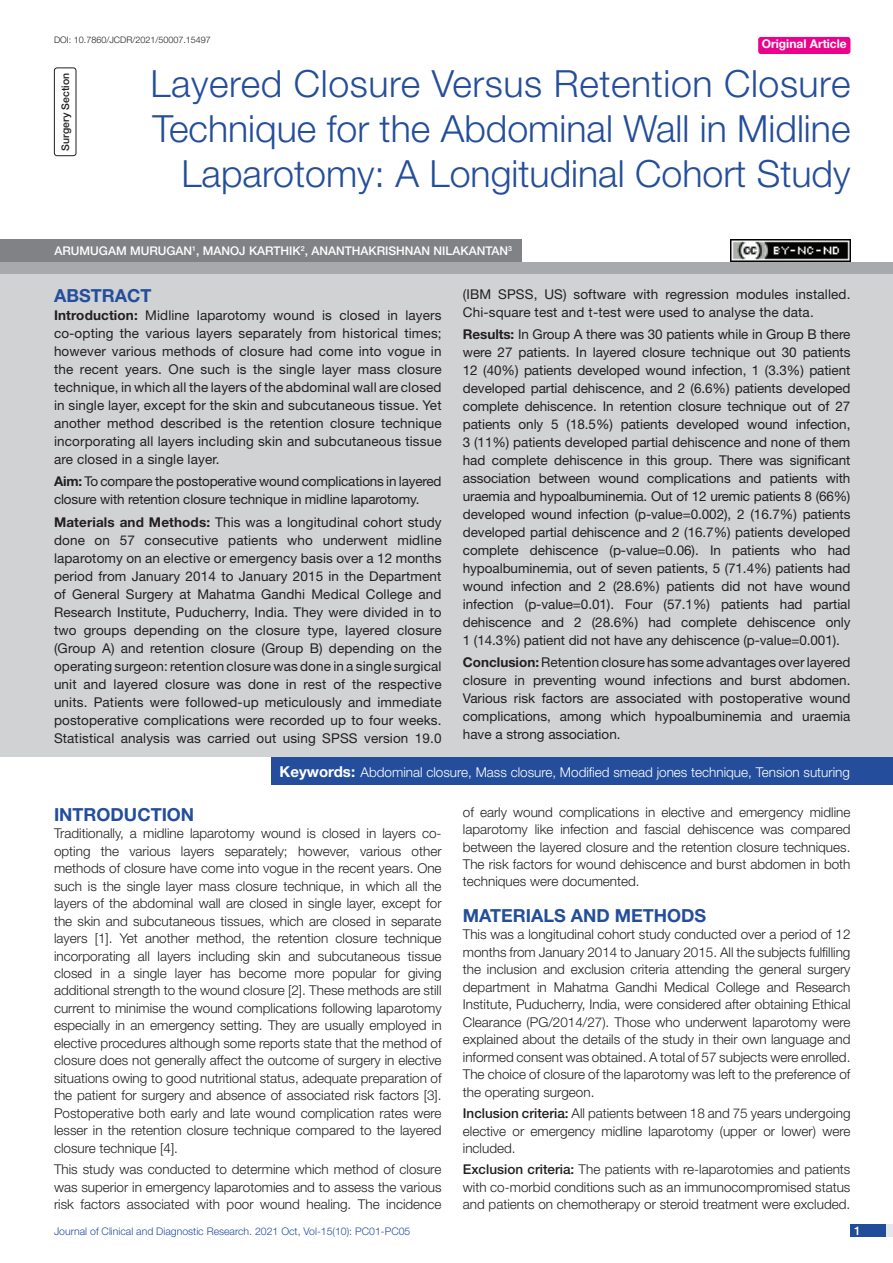
<style>
.page{position:relative;width:893px;height:1263px;background:#fff}
.page>*{position:absolute;margin:0;border:0;box-sizing:border-box;transform-origin:0 0}
.t1{font:300 37.5px/45px "Helvetica Neue";color:#244e9b;text-align:right}
.Heading{font:700 18px "Helvetica Neue";color:#244e9b}
.Abstract_head{font:700 18px "Helvetica Neue";color:#244e9b}
.Abstract_Text{font:13.5px/18px "Helvetica Neue";color:#231f20;text-align:justify}
.Body_text{font:300 13.5px/17.5px "Helvetica Neue";color:#231f20;text-align:justify}
.Key_words{font:300 13.5px "Helvetica Neue";color:#fff}
.Author{font:500 12px "Helvetica Neue";color:#fff}
.t2{font:700 12px "Helvetica Neue";color:#fff}
.t3{font:300 10.5px "Helvetica Neue";color:#244e9b}
.section{font:500 10.5px "Helvetica Neue";color:#231f20}
.DOI{font:300 9px "Helvetica Neue";color:#231f20}
.s1{font-weight:700}
.s2{font-weight:700;font-size:15px}
.s3{font-weight:500}
</style>
<div class="page">
<div style="left:850px;top:1224px;width:43px;height:13px;background:#e6e7e9"></div>
<div style="left:850px;top:1224px;width:35px;height:13px;background:#214c99"></div>
<div style="left:758px;top:37px;width:92px;height:17px;background:#ed028c;border-radius:3px"></div>
<div style="left:54px;top:68px;width:22px;height:88px;border:1px solid #231f20;border-radius:3px"></div>
<div style="left:0;top:262px;width:893px;height:12px;background:#a8a9ad"></div>
<div style="left:0;top:239px;width:522px;height:23px;background:#808285"></div>
<div style="left:0;top:274px;width:893px;height:483px;background:#d1d2d4"></div>
<div style="left:272px;top:757px;width:621px;height:28px;background:#244e9b"></div>
<img style="left:730px;top:239px;width:120px;height:23px">
<p class="DOI" style="left:54px;top:35px;width:158px">DOI: 10.7860/JCDR/2021/50007.15497</p>
<p class="t2" style="left:762px;top:37px;width:87px">Original Article</p>
<p class="section" style="left:59px;top:151px;width:79px;rotate:-90deg">SURGERY SECTION</p>
<p class="t1" style="left:150px;top:60px;width:701px">Layered Closure Versus Retention Closure<br>Technique for the Abdominal Wall in Midline<br>Laparotomy: A Longitudinal Cohort Study</p>
<p class="Author" style="left:54px;top:244px;width:408px">ARUMUGAM MURUGAN<sup>1</sup>, MANOJ KARTHIK<sup>2</sup>, ANANTHAKRISHNAN NI LAKA</p>
<p class="Author" style="left:477px;top:244px;width:37px">NTAN<sup>3</sup></p>
<p class="Abstract_head" style="left:54px;top:285px;width:99px">ABSTRACT</p>
<p class="Abstract_Text" style="left:54px;top:306px;width:389px"><span class="s1">Introduction:</span> Midline laparotomy wound is closed in layers co-opting the various layers separately from historical times; however various methods of closure had come into vogue in the recent years. One such is the single layer mass closure technique, in which all the layers of the abdominal wall are closed in single layer, except for the skin and subcutaneous tissue. Yet another method described is the retention closure technique incorporating all layers including skin and subcutaneous tissue are closed in a single layer.</p>
<p class="Abstract_Text" style="left:54px;top:472px;width:389px"><span class="s1">Aim:</span> To compare the postoperative wound complications in layered closure with retention closure technique in midline laparotomy.</p>
<p class="Abstract_Text" style="left:54px;top:513px;width:389px"><span class="s1">Materials and Methods:</span> This was a longitudinal cohort study done on 57 consecutive patients who underwent midline laparotomy on an elective or emergency basis over a 12 months period from January 2014 to January 2015 in the Department of General Surgery at Mahatma Gandhi Medical College and Research Institute, Puducherry, India. They were divided in to two groups depending on the closure type, layered closure (Group A) and retention closure (Group B) depending on the operating surgeon: retention closure was done in a single surgical unit and layered closure was done in rest of the respective units. Patients were followed-up meticulously and immediate postoperative complications were recorded up to four weeks.<br>Statistical analysis was carried out using SPSS version 19.0</p>
<p class="Abstract_Text" style="left:463px;top:285px;width:389px">(IBM SPSS, US) software with regression modules installed.<br>Chi-square test and t-test were used to analyse the data.</p>
<p class="Abstract_Text" style="left:463px;top:325px;width:389px"><span class="s1">Results:</span> In Group A there was 30 patients while in Group B there were 27 patients. In layered closure technique out 30 patients 12 (40%) patients developed wound infection, 1 (3.3%) patient developed partial dehiscence, and 2 (6.6%) patients developed complete dehiscence. In retention closure technique out of 27 patients only 5 (18.5%) patients developed wound infection, 3 (11%) patients developed partial dehiscence and none of them had complete dehiscence in this group. There was significant association between wound complications and patients with uraemia and hypoalbuminemia. Out of 12 uremic patients 8 (66%) developed wound infection (p-value=0.002), 2 (16.7%) patients developed partial dehiscence and 2 (16.7%) patients developed complete dehiscence (p-value=0.06). In patients who had hypoalbuminemia, out of seven patients, 5 (71.4%) patients had wound infection and 2 (28.6%) patients did not have wound infection (p-value=0.01). Four (57.1%) patients had partial dehiscence and 2 (28.6%) had complete dehiscence only 1 (14.3%) patient did not have any dehiscence (p-value=0.001).</p>
<p class="Abstract_Text" style="left:463px;top:653px;width:389px"><span class="s1">Conclusion:</span> Retention closure has some advantages over layered closure in preventing wound infections and burst abdomen.<br>Various risk factors are associated with postoperative wound complications, among which hypoalbuminemia and uraemia have a strong association.</p>
<p class="Key_words" style="left:280px;top:764px;width:572px"><span class="s2">Keywords:</span> Abdominal closure, Mass closure, Modified smead jones technique, Tension suturing</p>
<p class="Heading" style="left:54px;top:803px;width:142px">INTRODUCTION</p>
<p class="Body_text" style="left:54px;top:824px;width:389px">Traditionally, a midline laparotomy wound is closed in layers co&shy;opting the various layers separately; however, various other methods of closure have come into vogue in the recent years. One such is the single layer mass closure technique, in which all the layers of the abdominal wall are closed in single layer, except for the skin and subcutaneous tissues, which are closed in separate layers [1]. Yet another method, the retention closure technique incorporating all layers including skin and subcutaneous tissue closed in a single layer has become more popular for giving additional strength to the wound closure [2]. These methods are still current to minimise the wound complications following laparotomy especially in an emergency setting. They are usually employed in elective procedures although some reports state that the method of closure does not generally affect the outcome of surgery in elective situations owing to good nutritional status, adequate preparation of the patient for surgery and absence of associated risk factors [3].<br>Postoperative both early and late wound complication rates were lesser in the retention closure technique compared to the layered closure technique [4].</p>
<p class="Body_text" style="left:54px;top:1160px;width:389px">This study was conducted to determine which method of closure was superior in emergency laparotomies and to assess the various risk factors associated with poor wound healing. The incidence</p>
<p class="Body_text" style="left:463px;top:803px;width:389px">of early wound complications in elective and emergency midline laparotomy like infection and fascial dehiscence was compared between the layered closure and the retention closure techniques.<br>The risk factors for wound dehiscence and burst abdomen in both techniques were documented.</p>
<p class="Heading" style="left:463px;top:904px;width:245px">MATERIALS AND METHODS</p>
<p class="Body_text" style="left:463px;top:926px;width:389px">This was a longitudinal cohort study conducted over a period of 12 months from January 2014 to January 2015. All the subjects fulfilling the inclusion and exclusion criteria attending the general surgery department in Mahatma Gandhi Medical College and Research Institute, Puducherry, India, were considered after obtaining Ethical Clearance (PG/2014/27). Those who underwent laparotomy were explained about the details of the study in their own language and informed consent was obtained. A total of 57 subjects were enrolled.<br>The choice of closure of the laparotomy was left to the preference of the operating surgeon.</p>
<p class="Body_text" style="left:463px;top:1104px;width:389px"><span class="s3">INCLUSION CRITERIA:</span> All patients between 18 and 75 years undergoing elective or emergency midline laparotomy (upper or lower) were included.</p>
<p class="Body_text" style="left:463px;top:1160px;width:389px"><span class="s3">EXCLUSION CRITERIA:</span> The patients with re-laparotomies and patients with co-morbid conditions such as an immunocompromised status and patients on chemotherapy or steroid treatment were excluded.</p>
<p class="t3" style="left:54px;top:1225px;width:358px">Journal of Clinical and Diagnostic Research. 2021 Oct, Vol-15(10): PC01-PC05</p>
<p class="Author" style="left:854px;top:1223px;width:8px">1</p>
</div>
